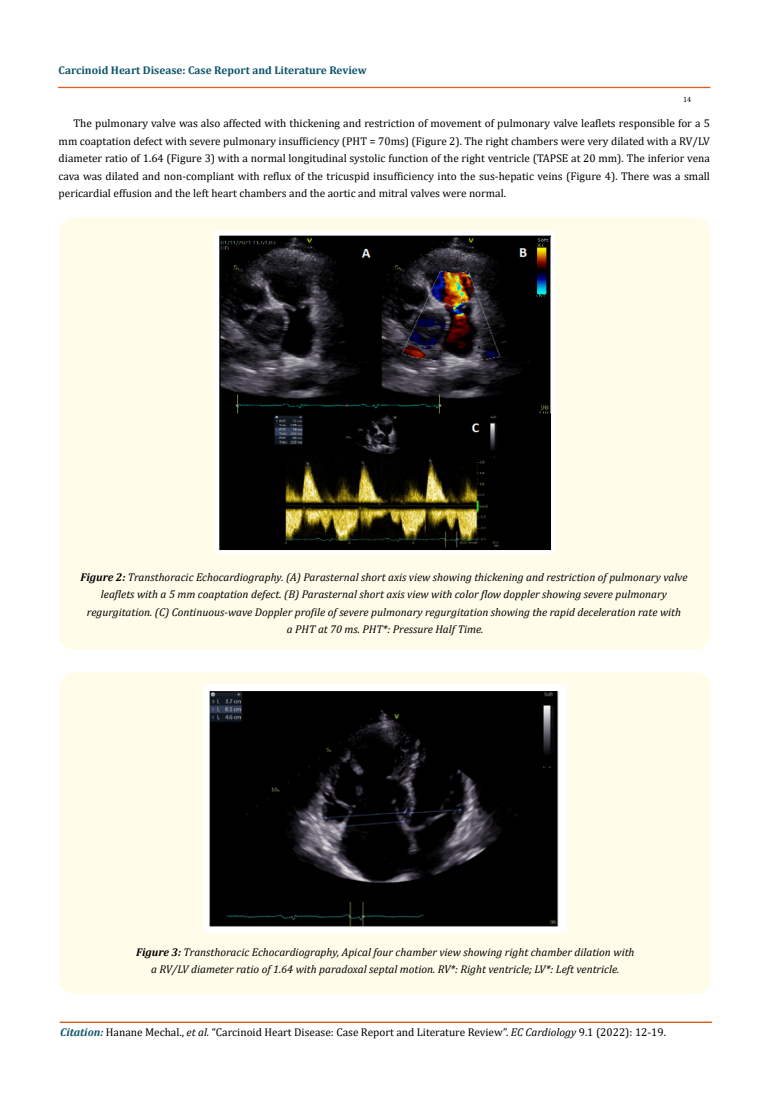
<style>
.page{position:relative;width:764px;height:1112px;background:#fff}
.page>*{position:absolute;margin:0;border:0;box-sizing:border-box;transform-origin:0 0}
.t1{font:11.25px/17.5px "Cambria";color:#000;text-align:justify}
.t2{font:italic 11.25px/17.5px "Cambria";color:#000;text-align:center}
.t3{font:700 11.25px "Cambria";color:#0e546a}
.t4{font:7.5px "Cambria";color:#000}
.s1{font-weight:700}
.s2{font-weight:700;font-style:italic;color:#0e546a}
.s3{font-style:italic}
</style>
<div class="page">
<div style="left:58px;top:87px;width:652px;height:1px;border:1px solid #e05d1a"></div>
<hr style="left:60px;top:1022px;width:651px;height:1px;background:#e05d1a">
<div style="left:59px;top:217px;width:651px;height:432px;background:#fffde9;border-radius:15px"></div>
<img style="left:214px;top:231px;width:340px;height:322px">
<div style="left:59px;top:672px;width:651px;height:321px;background:#fffde9;border-radius:15px"></div>
<img style="left:203px;top:684px;width:363px;height:248px">
<p class="t3" style="left:59px;top:62px;width:310px">Carcinoid Heart Disease: Case Report and Literature Review</p>
<p class="t4" style="left:683px;top:95px;width:10px">14</p>
<p class="t1" style="left:59px;top:114px;width:653px;text-indent:15px">The pulmonary valve was also affected with thickening and restriction of movement of pulmonary valve leaflets responsible for a 5 mm coaptation defect with severe pulmonary insufficiency (PHT = 70ms) (Figure 2). The right chambers were very dilated with a RV/LV diameter ratio of 1.64 (Figure 3) with a normal longitudinal systolic function of the right ventricle (TAPSE at 20 mm). The inferior vena cava was dilated and non-compliant with reflux of the tricuspid insufficiency into the sus-hepatic veins (Figure 4). There was a small pericardial effusion and the left heart chambers and the aortic and mitral valves were normal.</p>
<p class="t2" style="left:80px;top:567px;width:608px"><span class="s1">Figure 2:</span> Transthoracic Echocardiography. (A) Parasternal short axis view showing thickening and restriction of pulmonary valve leaflets with a 5 mm coaptation defect. (B) Parasternal short axis view with color flow doppler showing severe pulmonary regurgitation. (C) Continuous-wave Doppler profile of severe pulmonary regurgitation showing the rapid deceleration rate with<br>a PHT at 70 ms. PHT*: Pressure Half Time.</p>
<p class="t2" style="left:136px;top:942px;width:500px"><span class="s1">Figure 3:</span> Transthoracic Echocardiography, Apical four chamber view showing right chamber dilation with a RV/LV diameter ratio of 1.64 with paradoxal septal motion. RV*: Right ventricle; LV*: Left ventricle.</p>
<p class="t1" style="left:60px;top:1022px;width:607px"><span class="s2">Citation:</span> Hanane Mechal., <span class="s3">et al.</span> “Carcinoid Heart Disease: Case Report and Literature Review”. <span class="s3">EC Cardiology</span> 9.1 (2022): 12-19.</p>
</div>
